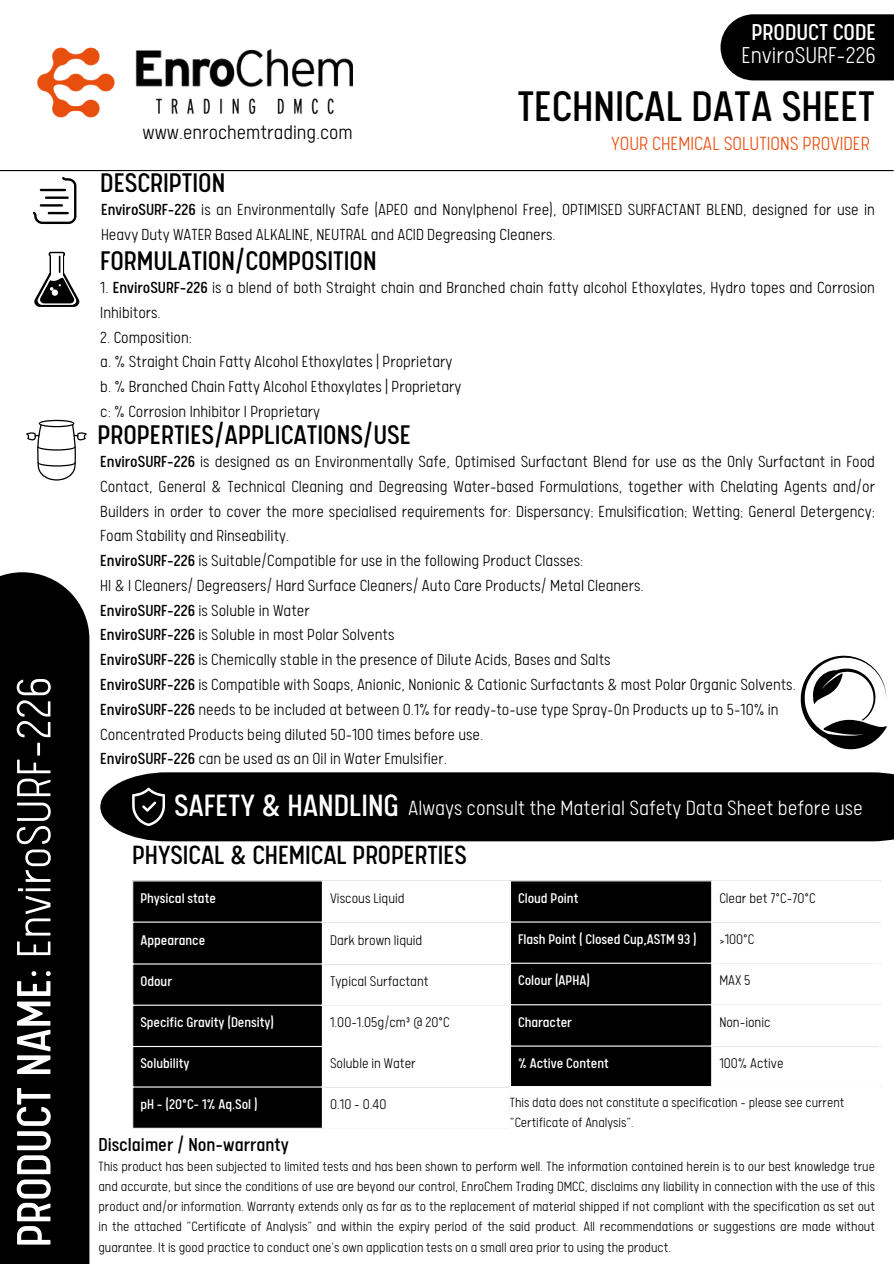
<style>
.page{position:relative;width:894px;height:1264px;background:#fff}
.page>*{position:absolute;margin:0;border:0;box-sizing:border-box;transform-origin:0 0}
.t1{font:300 54px "Calps";color:#fff}
.t2{font:48px "Calps";color:#000}
.t3{font:34.65px "Calps";color:#fff}
.t4{font:30.3px "Calps";color:#000}
.t5{font:29.55px "Calps";color:#000}
.t6{font:300 25.8px/23.7px "Calps";color:#fff;text-align:center}
.t7{font:300 23.25px "Calps";color:#fff}
.t8{font:300 22.35px "Calps";color:#000}
.t9{font:300 21.45px "Calps";color:#e84e0e}
.t10{font:21px "Calps";color:#000}
.t11{font:300 18px/24.8px "Calps";color:#000}
.t12{font:15.75px "Calps";color:#fff}
.t13{font:300 15.75px "Calps";color:#000}
.t14{font:300 15px/20.2px "Calps";color:#000;text-align:justify}
.s1{font-weight:400}
</style>
<div class="page">
<hr style="left:0;top:170px;width:893px;height:1px;background:#000">
<div style="left:133px;top:881px;width:189px;height:246px;background:#000"></div>
<hr style="left:132px;top:921px;width:377px;height:1px;background:#fff">
<hr style="left:132px;top:963px;width:377px;height:1px;background:#fff">
<hr style="left:132px;top:1004px;width:377px;height:1px;background:#fff">
<hr style="left:132px;top:1045px;width:377px;height:2px;background:#fff">
<hr style="left:132px;top:1086px;width:377px;height:1px;background:#fff">
<div style="left:0;top:572px;width:89px;height:691px;background:#000"></div>
<svg style="left:511px;top:881px;width:200px;height:205px;background:#040404"></svg>
<hr style="left:509px;top:921px;width:370px;height:1px;background:#fff">
<hr style="left:509px;top:962px;width:370px;height:1px;background:#fff">
<hr style="left:509px;top:1004px;width:370px;height:1px;background:#fff">
<hr style="left:509px;top:1045px;width:370px;height:1px;background:#fff">
<div style="left:100px;top:772px;width:793px;height:69px;background:#000"></div>
<div style="left:720px;top:14px;width:173px;height:66px;background:#000"></div>
<svg style="left:33px;top:177px;width:44px;height:47px"></svg>
<svg style="left:34px;top:252px;width:46px;height:55px"></svg>
<svg style="left:800px;top:655px;width:86px;height:95px"></svg>
<svg style="left:26px;top:420px;width:61px;height:60px"></svg>
<svg style="left:132px;top:787px;width:33px;height:39px"></svg>
<img style="left:37px;top:47px;width:78px;height:71px">
<img style="left:135px;top:49px;width:217px;height:66px">
<p class="t1" style="left:11px;top:1247px;width:572px;rotate:-90deg"><span class="s1">PRODUCT NAME:</span> EnviroSURF-226</p>
<p class="t6" style="left:741px;top:23px;width:136px"><span class="s1">PRODUCT CODE<br></span>EnviroSURF-226</p>
<p class="t8" style="left:142px;top:123px;width:212px">www.enrochemtrading.com</p>
<p class="t2" style="left:517px;top:87px;width:359px">TECHNICAL DATA SHEET</p>
<p class="t9" style="left:611px;top:134px;width:260px">YOUR CHEMICAL SOLUTIONS PROVIDER</p>
<p class="t4" style="left:100px;top:170px;width:126px">DESCRIPTION</p>
<p class="t11" style="left:101px;top:200px;width:775px"><span class="s1">EnviroSURF-226</span> is an Environmentally Safe (APEO and Nonylphenol Free), OPTIMISED SURFACTANT BLEND, designed for use in<br>Heavy Duty WATER Based ALKALINE, NEUTRAL and ACID Degreasing Cleaners.</p>
<p class="t4" style="left:100px;top:247px;width:278px">FORMULATION/COMPOSITION</p>
<p class="t11" style="left:100px;top:277px;width:776px">1. <span class="s1">EnviroSURF-226</span> is a blend of both Straight chain and Branched chain fatty alcohol Ethoxylates, Hydro topes and Corrosion<br>Inhibitors.</p>
<h4 class="t11" style="left:100px;top:327px;width:93px">2. Composition:</h4>
<p class="t11" style="left:100px;top:352px;width:353px">a. % Straight Chain Fatty Alcohol Ethoxylates | Proprietary</p>
<p class="t11" style="left:100px;top:376px;width:362px">b. % Branched Chain Fatty Alcohol Ethoxylates | Proprietary</p>
<p class="t11" style="left:100px;top:401px;width:221px">c: % Corrosion Inhibitor l Proprietary</p>
<p class="t4" style="left:97px;top:422px;width:315px">PROPERTIES/APPLICATIONS/USE</p>
<p class="t11" style="left:100px;top:451px;width:776px;text-align:justify"><span class="s1">EnviroSURF-226</span> is designed as an Environmentally Safe, Optimised Surfactant Blend for use as the Only Surfactant in Food Contact, General &amp; Technical Cleaning and Degreasing Water-based Formulations, together with Chelating Agents and/or Builders in order to cover the more specialised requirements for: Dispersancy; Emulsification; Wetting; General Detergency; Foam Stability and Rinseability.</p>
<p class="t11" style="left:100px;top:550px;width:484px"><span class="s1">EnviroSURF-226</span> is Suitable/Compatible for use in the following Product Classes:</p>
<p class="t11" style="left:100px;top:575px;width:544px">HI &amp; I Cleaners/ Degreasers/ Hard Surface Cleaners/ Auto Care Products/ Metal Cleaners.</p>
<p class="t11" style="left:100px;top:600px;width:211px"><span class="s1">EnviroSURF-226</span> is Soluble in Water</p>
<p class="t11" style="left:100px;top:625px;width:295px"><span class="s1">EnviroSURF-226</span> is Soluble in most Polar Solvents</p>
<p class="t11" style="left:100px;top:649px;width:511px"><span class="s1">EnviroSURF-226</span> is Chemically stable in the presence of Dilute Acids, Bases and Salts</p>
<p class="t11" style="left:100px;top:674px;width:696px"><span class="s1">EnviroSURF-226</span> is Compatible with Soaps, Anionic, Nonionic &amp; Cationic Surfactants &amp; most Polar Organic Solvents.</p>
<p class="t11" style="left:100px;top:699px;width:679px"><span class="s1">EnviroSURF-226</span> needs to be included at between 0.1% for ready-to-use type Spray-On Products up to 5-10% in</p>
<p class="t11" style="left:100px;top:724px;width:384px">Concentrated Products being diluted 50-100 times before use.</p>
<h3 class="t11" style="left:100px;top:748px;width:348px"><span class="s1">EnviroSURF-226</span> can be used as an Oil in Water Emulsifier.</h3>
<p class="t3" style="left:174px;top:791px;width:226px">SAFETY &amp; HANDLING</p>
<p class="t7" style="left:408px;top:798px;width:456px">Always consult the Material Safety Data Sheet before use</p>
<p class="t5" style="left:132px;top:842px;width:336px">PHYSICAL &amp; CHEMICAL PROPERTIES</p>
<p class="t12" style="left:140px;top:891px;width:77px">Physical state</p>
<p class="t13" style="left:330px;top:891px;width:76px">Viscous Liquid</p>
<p class="t12" style="left:140px;top:933px;width:66px">Appearance</p>
<h5 class="t13" style="left:330px;top:933px;width:94px">Dark brown liquid</h5>
<h2 class="t12" style="left:140px;top:974px;width:33px">Odour</h2>
<h6 class="t13" style="left:330px;top:974px;width:100px">Typical Surfactant</h6>
<p class="t12" style="left:140px;top:1015px;width:135px">Specific Gravity (Density)</p>
<h4 class="t13" style="left:330px;top:1015px;width:121px">1.00-1.05g/cm³ @ 20°C</h4>
<p class="t12" style="left:140px;top:1057px;width:51px">Solubility</p>
<p class="t13" style="left:330px;top:1057px;width:87px">Soluble in Water</p>
<p class="t12" style="left:140px;top:1097px;width:119px">pH - (20°C- 1% Aq.Sol )</p>
<h1 class="t13" style="left:330px;top:1097px;width:58px">0.10 - 0.40</h1>
<h4 class="t12" style="left:518px;top:891px;width:62px">Cloud Point</h4>
<p class="t13" style="left:719px;top:891px;width:98px">Clear bet 7°C-70°C</p>
<p class="t12" style="left:518px;top:932px;width:180px">Flash Point ( Closed Cup,ASTM 93 )</p>
<p class="t13" style="left:719px;top:932px;width:36px">&gt;100°C</p>
<p class="t12" style="left:518px;top:973px;width:73px">Colour (APHA)</p>
<p class="t13" style="left:719px;top:973px;width:33px">MAX 5</p>
<h4 class="t12" style="left:518px;top:1015px;width:55px">Character</h4>
<p class="t13" style="left:719px;top:1015px;width:53px">Non-ionic</p>
<p class="t12" style="left:518px;top:1056px;width:92px">% Active Content</p>
<p class="t13" style="left:719px;top:1056px;width:66px">100% Active</p>
<p class="t14" style="left:509px;top:1094px;width:336px">This data does not constitute a specification - please see current “Certificate of Analysis”.</p>
<p class="t10" style="left:98px;top:1135px;width:192px">Disclaimer / Non-warranty</p>
<p class="t14" style="left:98px;top:1157px;width:778px">This product has been subjected to limited tests and has been shown to perform well. The information contained herein is to our best knowledge true and accurate, but since the conditions of use are beyond our control, EnroChem Trading DMCC, disclaims any liability in connection with the use of this product and/or information. Warranty extends only as far as to the replacement of material shipped if not compliant with the specification as set out in the attached “Certificate of Analysis” and within the expiry period of the said product. All recommendations or suggestions are made without guarantee. It is good practice to conduct one's own application tests on a small area prior to using the product.</p>
</div>
